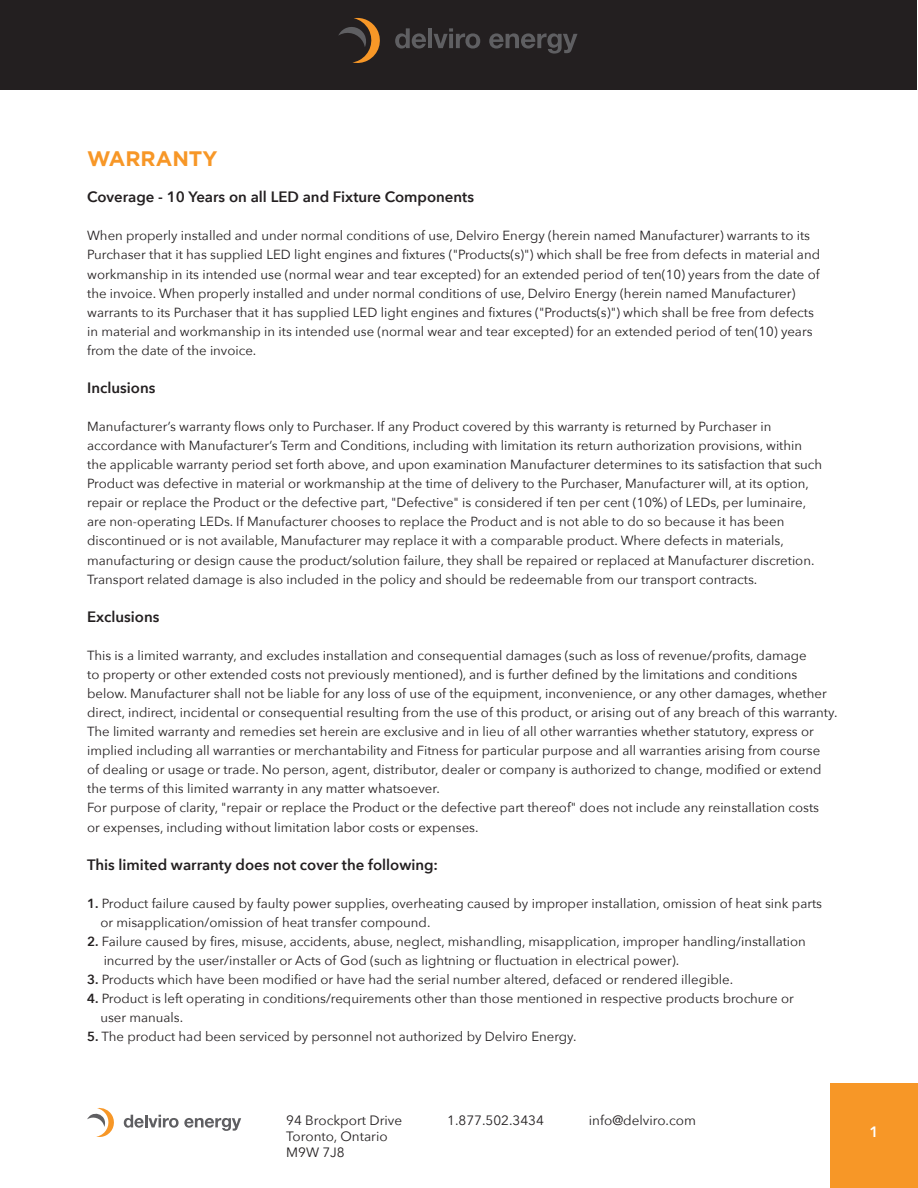
<style>
.page{position:relative;width:918px;height:1188px;background:#fff}
.page>*{position:absolute;margin:0;border:0;box-sizing:border-box;transform-origin:0 0}
.t1{font:700 21px "Gotham";color:#f79727}
.t2{font:600 15px "Avenir Next";color:#231f20}
.t3{font:600 15px "Avenir Next";color:#fff}
.t4{font:13.5px/16.2px "Avenir Next";color:#231f20}
.t5{font:13.2px/19px "Avenir Next";color:#231f20}
.s1{font-weight:600}
</style>
<div class="page">
<div style="left:0;top:0;width:917px;height:89px;background:#231f20"></div>
<div style="left:830px;top:1083px;width:88px;height:105px;background:#f79727"></div>
<svg style="left:338px;top:18px;width:42px;height:45px"></svg>
<svg style="left:395px;top:28px;width:31px;height:21px"></svg>
<hr style="left:428px;top:28px;width:4px;height:20px;background:#5f5f62">
<svg style="left:434px;top:28px;width:46px;height:21px"></svg>
<svg style="left:489px;top:33px;width:89px;height:21px"></svg>
<svg style="left:87px;top:1107px;width:27px;height:30px"></svg>
<svg style="left:124px;top:1115px;width:117px;height:16px"></svg>
<h1 class="t1" style="left:87px;top:146px;width:132px">WARRANTY</h1>
<p class="t2" style="left:87px;top:184px;width:388px">Coverage - 10 Years on all LED and Fixture Components</p>
<p class="t5" style="left:87px;top:226px;width:734px">When properly installed and under normal conditions of use, Delviro Energy (herein named Manufacturer) warrants to its Purchaser that it has supplied LED light engines and fixtures ("Products(s)") which shall be free from defects in material and workmanship in its intended use (normal wear and tear excepted) for an extended period of ten(10) years from the date of the invoice. When properly installed and under normal conditions of use, Delviro Energy (herein named Manufacturer) warrants to its Purchaser that it has supplied LED light engines and fixtures ("Products(s)") which shall be free from defects in material and workmanship in its intended use (normal wear and tear excepted) for an extended period of ten(10) years from the date of the invoice.</p>
<p class="t2" style="left:87px;top:375px;width:70px">Inclusions</p>
<p class="t5" style="left:87px;top:416px;width:737px">Manufacturer’s warranty flows only to Purchaser. If any Product covered by this warranty is returned by Purchaser in accordance with Manufacturer’s Term and Conditions, including with limitation its return authorization provisions, within the applicable warranty period set forth above, and upon examination Manufacturer determines to its satisfaction that such Product was defective in material or workmanship at the time of delivery to the Purchaser, Manufacturer will, at its option, repair or replace the Product or the defective part, "Defective" is considered if ten per cent (10%) of LEDs, per luminaire, are non-operating LEDs. If Manufacturer chooses to replace the Product and is not able to do so because it has been discontinued or is not available, Manufacturer may replace it with a comparable product. Where defects in materials, manufacturing or design cause the product/solution failure, they shall be repaired or replaced at Manufacturer discretion.<br>Transport related damage is also included in the policy and should be redeemable from our transport contracts.</p>
<p class="t2" style="left:87px;top:604px;width:74px">Exclusions</p>
<p class="t5" style="left:87px;top:645px;width:752px">This is a limited warranty, and excludes installation and consequential damages (such as loss of revenue/profits, damage<br>to property or other extended costs not previously mentioned), and is further defined by the limitations and conditions below. Manufacturer shall not be liable for any loss of use of the equipment, inconvenience, or any other damages, whether direct, indirect, incidental or consequential resulting from the use of this product, or arising out of any breach of this warranty.<br>The limited warranty and remedies set herein are exclusive and in lieu of all other warranties whether statutory, express or implied including all warranties or merchantability and Fitness for particular purpose and all warranties arising from course<br>of dealing or usage or trade. No person, agent, distributor, dealer or company is authorized to change, modified or extend the terms of this limited warranty in any matter whatsoever.<br>For purpose of clarity, "repair or replace the Product or the defective part thereof" does not include any reinstallation costs<br>or expenses, including without limitation labor costs or expenses.</p>
<p class="t2" style="left:87px;top:852px;width:352px">This limited warranty does not cover the following:</p>
<p class="t5" style="left:100px;top:893px;width:723px;text-indent:-13px"><span class="s1">1.</span> Product failure caused by faulty power supplies, overheating caused by improper installation, omission of heat sink parts or misapplication/omission of heat transfer compound.</p>
<p class="t5" style="left:104px;top:931px;width:704px;text-indent:-17px"><span class="s1">2.</span> Failure caused by fires, misuse, accidents, abuse, neglect, mishandling, misapplication, improper handling/installation incurred by the user/installer or Acts of God (such as lightning or fluctuation in electrical power).</p>
<p class="t5" style="left:87px;top:970px;width:648px"><span class="s1">3.</span> Products which have been modified or have had the serial number altered, defaced or rendered illegible.</p>
<p class="t5" style="left:100px;top:989px;width:695px;text-indent:-13px"><span class="s1">4.</span> Product is left operating in conditions/requirements other than those mentioned in respective products brochure or user manuals.</p>
<p class="t5" style="left:87px;top:1027px;width:491px"><span class="s1">5.</span> The product had been serviced by personnel not authorized by Delviro Energy.</p>
<p class="t4" style="left:286px;top:1112px;width:118px">94 Brockport Drive<br>Toronto, Ontario<br>M9W 7J8</p>
<p class="t4" style="left:447px;top:1112px;width:98px">1.877.502.3434</p>
<p class="t4" style="left:589px;top:1112px;width:109px">info@delviro.com</p>
<p class="t3" style="left:870px;top:1119px;width:11px">1</p>
</div>
